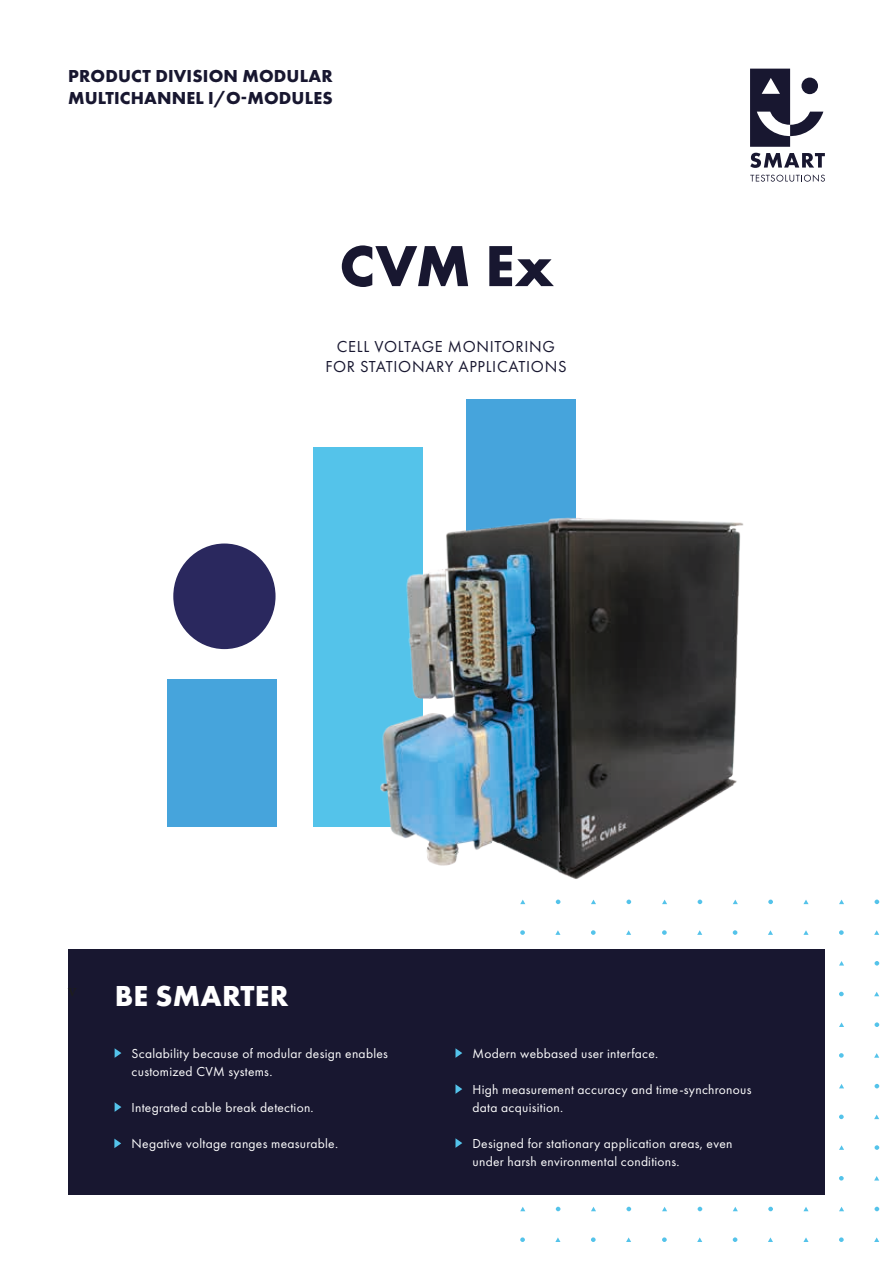
<style>
.page{position:relative;width:893px;height:1263px;background:#fff}
.page>*{position:absolute;margin:0;border:0;box-sizing:border-box;transform-origin:0 0}
.t1{font:700 60px "Futura PT";color:#181730}
.t2{font:700 30px "Futura PT";letter-spacing:.01em;color:#fff}
.t3{font:700 18px/21.6px "Futura PT";letter-spacing:.01em;color:#181730}
.t4{font:16.5px/19.8px "Futura PT";letter-spacing:.04em;color:#181730;text-align:center}
.t5{font:13.5px/18px "Futura PT";letter-spacing:.02em;color:#fff}
</style>
<div class="page">
<svg style="left:698px;top:899px;width:4px;height:5px"></svg>
<svg style="left:698px;top:1207px;width:4px;height:4px"></svg>
<svg style="left:662px;top:930px;width:5px;height:5px"></svg>
<svg style="left:662px;top:1237px;width:5px;height:5px"></svg>
<svg style="left:874px;top:899px;width:5px;height:5px"></svg>
<svg style="left:874px;top:1145px;width:5px;height:5px"></svg>
<svg style="left:556px;top:899px;width:4px;height:5px"></svg>
<svg style="left:874px;top:1022px;width:5px;height:5px"></svg>
<svg style="left:874px;top:961px;width:5px;height:4px"></svg>
<svg style="left:874px;top:1207px;width:5px;height:4px"></svg>
<svg style="left:556px;top:1207px;width:4px;height:4px"></svg>
<svg style="left:874px;top:1084px;width:5px;height:4px"></svg>
<svg style="left:839px;top:930px;width:5px;height:5px"></svg>
<svg style="left:839px;top:1176px;width:5px;height:4px"></svg>
<svg style="left:520px;top:930px;width:5px;height:5px"></svg>
<svg style="left:839px;top:1053px;width:5px;height:5px"></svg>
<svg style="left:839px;top:992px;width:5px;height:4px"></svg>
<svg style="left:839px;top:1237px;width:5px;height:5px"></svg>
<svg style="left:520px;top:1237px;width:5px;height:5px"></svg>
<svg style="left:839px;top:1114px;width:5px;height:5px"></svg>
<svg style="left:768px;top:899px;width:5px;height:5px"></svg>
<svg style="left:768px;top:1207px;width:5px;height:4px"></svg>
<svg style="left:733px;top:930px;width:4px;height:5px"></svg>
<svg style="left:733px;top:1237px;width:4px;height:5px"></svg>
<svg style="left:626px;top:899px;width:5px;height:5px"></svg>
<svg style="left:626px;top:1207px;width:5px;height:4px"></svg>
<svg style="left:591px;top:930px;width:5px;height:5px"></svg>
<svg style="left:591px;top:1237px;width:5px;height:5px"></svg>
<svg style="left:733px;top:899px;width:5px;height:5px"></svg>
<svg style="left:733px;top:1207px;width:5px;height:4px"></svg>
<svg style="left:697px;top:930px;width:5px;height:5px"></svg>
<svg style="left:697px;top:1237px;width:5px;height:5px"></svg>
<svg style="left:591px;top:899px;width:5px;height:5px"></svg>
<svg style="left:591px;top:1207px;width:5px;height:4px"></svg>
<svg style="left:874px;top:930px;width:5px;height:5px"></svg>
<svg style="left:874px;top:1176px;width:5px;height:4px"></svg>
<svg style="left:555px;top:930px;width:5px;height:5px"></svg>
<svg style="left:874px;top:1053px;width:5px;height:5px"></svg>
<svg style="left:874px;top:992px;width:5px;height:4px"></svg>
<svg style="left:874px;top:1237px;width:5px;height:5px"></svg>
<svg style="left:555px;top:1237px;width:5px;height:5px"></svg>
<svg style="left:874px;top:1114px;width:5px;height:5px"></svg>
<svg style="left:662px;top:899px;width:5px;height:5px"></svg>
<svg style="left:662px;top:1207px;width:5px;height:4px"></svg>
<svg style="left:839px;top:899px;width:5px;height:5px"></svg>
<svg style="left:839px;top:1145px;width:5px;height:5px"></svg>
<svg style="left:520px;top:899px;width:5px;height:5px"></svg>
<svg style="left:839px;top:1022px;width:5px;height:5px"></svg>
<svg style="left:839px;top:961px;width:5px;height:4px"></svg>
<svg style="left:839px;top:1207px;width:5px;height:4px"></svg>
<svg style="left:520px;top:1207px;width:5px;height:4px"></svg>
<svg style="left:839px;top:1084px;width:5px;height:4px"></svg>
<svg style="left:803px;top:930px;width:5px;height:5px"></svg>
<svg style="left:803px;top:1237px;width:5px;height:5px"></svg>
<svg style="left:803px;top:900px;width:5px;height:4px"></svg>
<svg style="left:803px;top:1207px;width:5px;height:4px"></svg>
<svg style="left:768px;top:930px;width:5px;height:5px"></svg>
<svg style="left:768px;top:1237px;width:5px;height:5px"></svg>
<svg style="left:626px;top:930px;width:5px;height:5px"></svg>
<svg style="left:626px;top:1237px;width:5px;height:5px"></svg>
<svg style="left:750px;top:153px;width:75px;height:15px"></svg>
<svg style="left:750px;top:174px;width:75px;height:8px"></svg>
<svg style="left:750px;top:69px;width:73px;height:78px"></svg>
<div style="left:68px;top:949px;width:757px;height:246px;background:#181730"></div>
<svg style="left:115px;top:1048px;width:6px;height:10px"></svg>
<svg style="left:115px;top:1102px;width:6px;height:10px"></svg>
<div style="left:466px;top:399px;width:110px;height:428px;background:#46a4dc"></div>
<div style="left:167px;top:679px;width:109px;height:148px;background:#46a4dc"></div>
<div style="left:173px;top:543px;width:103px;height:106px;background:#2a285e;border-radius:50%"></div>
<svg style="left:455px;top:1048px;width:7px;height:10px"></svg>
<svg style="left:455px;top:1084px;width:7px;height:10px"></svg>
<svg style="left:455px;top:1138px;width:7px;height:10px"></svg>
<svg style="left:114px;top:1138px;width:7px;height:10px"></svg>
<img style="left:231px;top:452px;width:513px;height:427px">
<h3 class="t3" style="left:68px;top:65px;width:266px">PRODUCT DIVISION MODULAR<br>MULTICHANNEL I/O-MODULES</h3>
<h1 class="t1" style="left:339px;top:227px;width:216px">CVM Ex</h1>
<p class="t4" style="left:325px;top:337px;width:243px">CELL VOLTAGE MONITORING<br>FOR STATIONARY APPLICATIONS</p>
<h2 class="t2" style="left:115px;top:977px;width:176px">BE SMARTER</h2>
<p class="t5" style="left:132px;top:1044px;width:258px">Scalability because of modular design enables customized CVM systems.</p>
<p class="t5" style="left:132px;top:1098px;width:184px">Integrated cable break detection.</p>
<p class="t5" style="left:132px;top:1134px;width:208px">Negative voltage ranges measurable.</p>
<p class="t5" style="left:472px;top:1044px;width:187px">Modern webbased user interface.</p>
<p class="t5" style="left:472px;top:1080px;width:280px">High measurement accuracy and time-synchronous data acquisition.</p>
<p class="t5" style="left:472px;top:1134px;width:261px">Designed for stationary application areas, even under harsh environmental conditions.</p>
</div>
